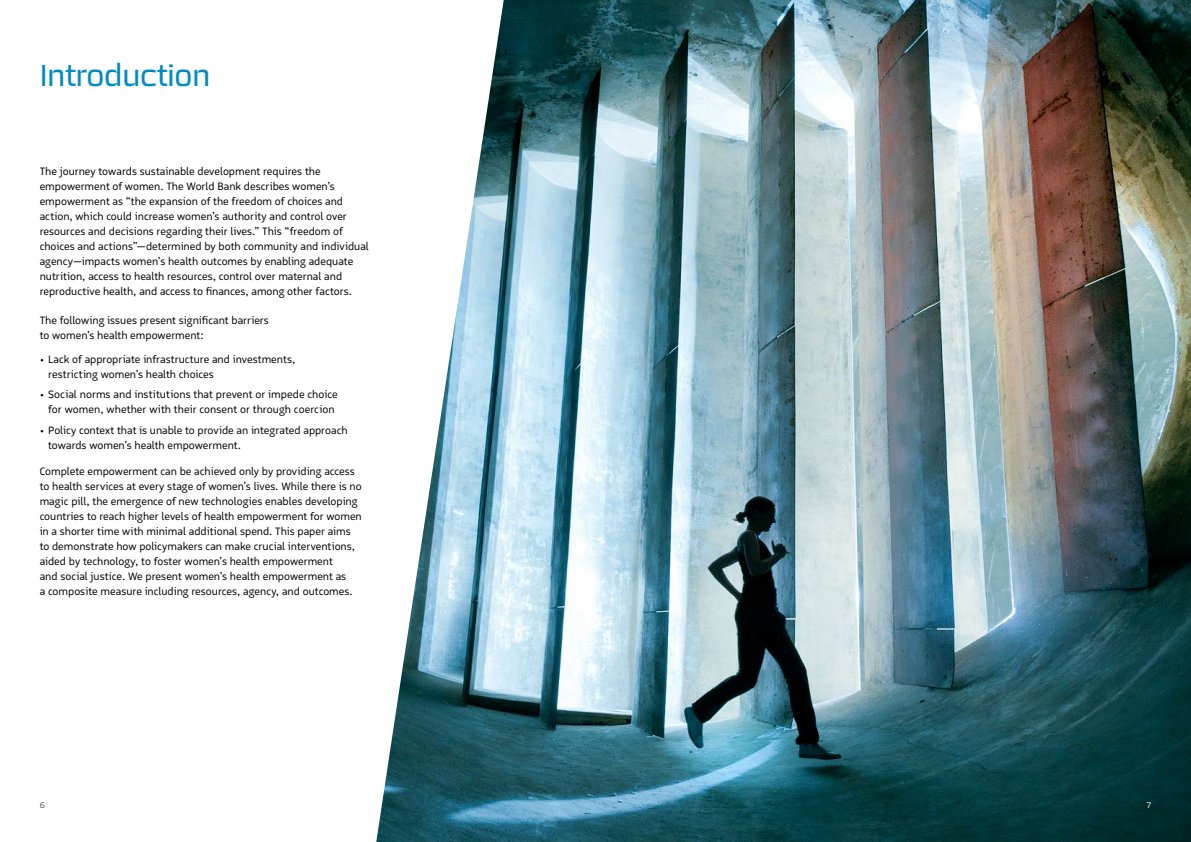
<style>
.page{position:relative;width:1191px;height:842px;background:#fff}
.page>*{position:absolute;margin:0;border:0;box-sizing:border-box;transform-origin:0 0}
.t1{font:30px "Certo Sans";letter-spacing:-.015em;color:#008cc2}
.t2{font:11px/15px "Logical";color:#000}
.t3{font:8px "Certo Sans";color:#5a5a5a}
.t4{font:8px "Certo Sans";color:#fff}
</style>
<div class="page">
<img style="left:504px;top:0;width:687px;height:842px">
<svg style="left:376px;top:0;width:128px;height:842px"></svg>
<h1 class="t1" style="left:40px;top:56px;width:172px">Introduction</h1>
<p class="t2" style="left:40px;top:164px;width:331px">The journey towards sustainable development requires the empowerment of women. The World Bank describes women’s empowerment as “the expansion of the freedom of choices and action, which could increase women’s authority and control over resources and decisions regarding their lives.” This “freedom of choices and actions”—determined by both community and individual agency—impacts women’s health outcomes by enabling adequate nutrition, access to health resources, control over maternal and reproductive health, and access to finances, among other factors.</p>
<p class="t2" style="left:40px;top:313px;width:231px">The following issues present significant barriers to women’s health empowerment:</p>
<p class="t2" style="left:48px;top:351px;width:249px;text-indent:-9px">• Lack of appropriate infrastructure and investments, restricting women’s health choices</p>
<p class="t2" style="left:40px;top:387px;width:300px;text-align:center">• Social norms and institutions that prevent or impede choice for women, whether with their consent or through coercion</p>
<p class="t2" style="left:48px;top:423px;width:301px;text-indent:-9px">• Policy context that is unable to provide an integrated approach towards women’s health empowerment.</p>
<p class="t2" style="left:40px;top:464px;width:323px">Complete empowerment can be achieved only by providing access to health services at every stage of women’s lives. While there is no magic pill, the emergence of new technologies enables developing countries to reach higher levels of health empowerment for women in a shorter time with minimal additional spend. This paper aims to demonstrate how policymakers can make crucial interventions, aided by technology, to foster women’s health empowerment<br>and social justice. We present women’s health empowerment as<br>a composite measure including resources, agency, and outcomes.</p>
<p class="t3" style="left:40px;top:800px;width:7px">6</p>
<p class="t4" style="left:1146px;top:800px;width:6px">7</p>
</div>
